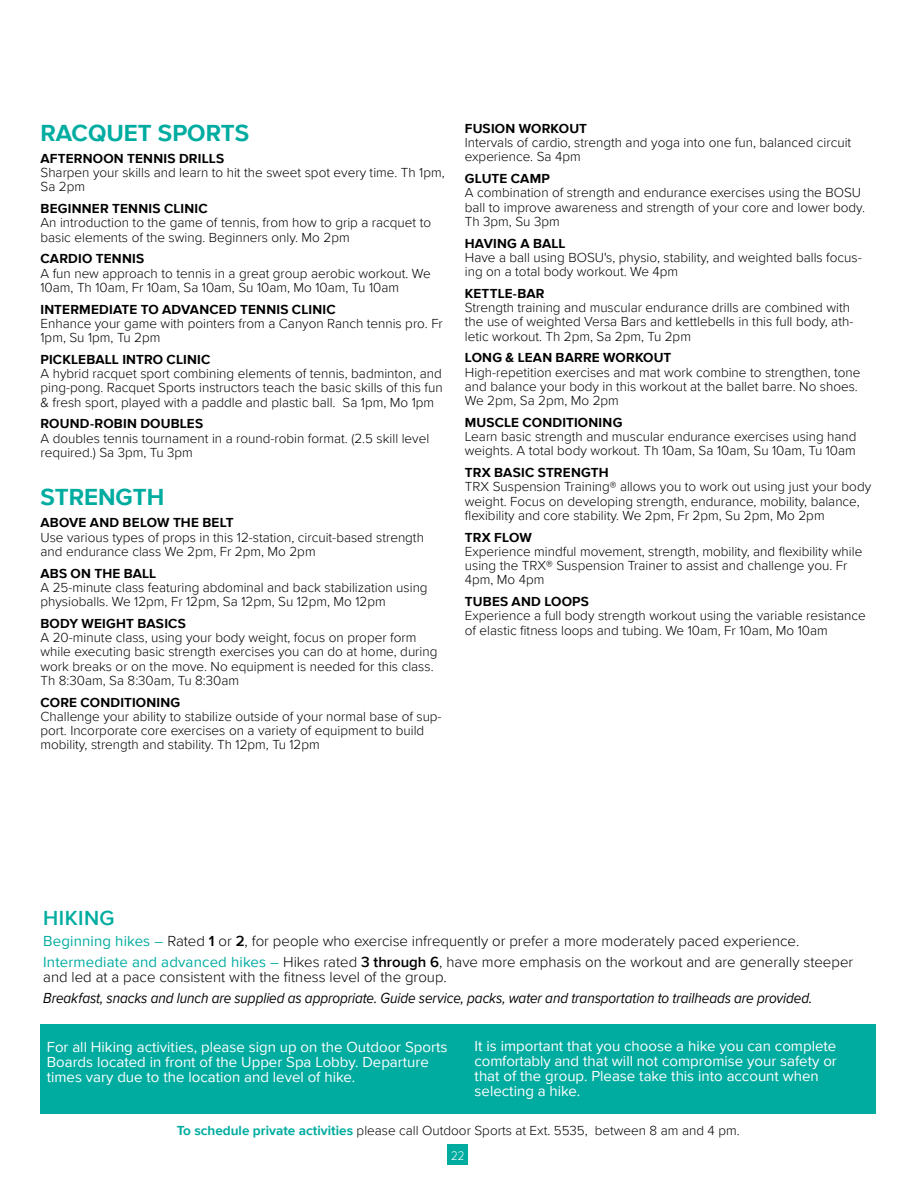
<style>
.page{position:relative;width:918px;height:1188px;background:#fff}
.page>*{position:absolute;margin:0;border:0;box-sizing:border-box;transform-origin:0 0}
.t1{font:700 24px "Proxima Nova";color:#00aca0}
.t2{font:600 21px "Proxima Nova";letter-spacing:.02em;color:#00aca0}
.t3{font:15px/15px "Proxima Nova";color:#fff}
.t4{font:300 15px/21px "Proxima Nova";color:#000}
.t5{font:italic 15px "Proxima Nova";letter-spacing:-.005em;color:#000;scale:.9 1}
.t6{font:300 13.5px/14.2px "Proxima Nova";color:#000}
.t7{font:700 13.5px "Proxima Nova";letter-spacing:.015em;color:#000}
.t8{font:300 12.75px "Proxima Nova";color:#fff;scale:.9 1}
.s1{font-weight:400;color:#00aca0}
.s2{font-weight:600}
.s3{font-weight:700;color:#00aca0}
</style>
<div class="page">
<div style="left:40px;top:1024px;width:836px;height:90px;background:#00aca0"></div>
<div style="left:447px;top:1145px;width:21px;height:20px;background:#00aca0"></div>
<h1 class="t1" style="left:40px;top:115px;width:210px">RACQUET SPORTS</h1>
<p class="t7" style="left:40px;top:148px;width:185px">AFTERNOON TENNIS DRILLS</p>
<p class="t6" style="left:40px;top:165px;width:406px">Sharpen your skills and learn to hit the sweet spot every time. Th 1pm,<br>Sa 2pm</p>
<p class="t7" style="left:40px;top:198px;width:169px">BEGINNER TENNIS CLINIC</p>
<p class="t6" style="left:40px;top:215px;width:392px">An introduction to the game of tennis, from how to grip a racquet to basic elements of the swing. Beginners only. Mo 2pm</p>
<p class="t7" style="left:40px;top:249px;width:105px">CARDIO TENNIS</p>
<p class="t6" style="left:40px;top:265px;width:392px">A fun new approach to tennis in a great group aerobic workout. We<br>10am, Th 10am, Fr 10am, Sa 10am, Su 10am, Mo 10am, Tu 10am</p>
<p class="t7" style="left:40px;top:299px;width:297px">INTERMEDIATE TO ADVANCED TENNIS CLINIC</p>
<p class="t6" style="left:40px;top:316px;width:404px">Enhance your game with pointers from a Canyon Ranch tennis pro. Fr<br>1pm, Su 1pm, Tu 2pm</p>
<p class="t7" style="left:40px;top:349px;width:171px">PICKLEBALL INTRO CLINIC</p>
<p class="t6" style="left:40px;top:366px;width:404px;text-align:justify">A hybrid racquet sport combining elements of tennis, badminton, and ping-pong. Racquet Sports instructors teach the basic skills of this fun &amp; fresh sport, played with a paddle and plastic ball. Sa 1pm, Mo 1pm</p>
<p class="t7" style="left:40px;top:414px;width:164px">ROUND-ROBIN DOUBLES</p>
<p class="t6" style="left:40px;top:430px;width:390px">A doubles tennis tournament in a round-robin format. (2.5 skill level required.) Sa 3pm, Tu 3pm</p>
<h1 class="t1" style="left:40px;top:480px;width:125px">STRENGTH</h1>
<p class="t7" style="left:40px;top:513px;width:195px">ABOVE AND BELOW THE BELT</p>
<p class="t6" style="left:40px;top:529px;width:385px">Use various types of props in this 12-station, circuit-based strength and endurance class We 2pm, Fr 2pm, Mo 2pm</p>
<p class="t7" style="left:40px;top:563px;width:117px">ABS ON THE BALL</p>
<p class="t6" style="left:40px;top:580px;width:389px">A 25-minute class featuring abdominal and back stabilization using physioballs. We 12pm, Fr 12pm, Sa 12pm, Su 12pm, Mo 12pm</p>
<p class="t7" style="left:40px;top:613px;width:147px">BODY WEIGHT BASICS</p>
<p class="t6" style="left:40px;top:630px;width:398px">A 20-minute class, using your body weight, focus on proper form while executing basic strength exercises you can do at home, during work breaks or on the move. No equipment is needed for this class.<br>Th 8:30am, Sa 8:30am, Tu 8:30am</p>
<p class="t7" style="left:40px;top:692px;width:141px">CORE CONDITIONING</p>
<p class="t6" style="left:40px;top:709px;width:403px">Challenge your ability to stabilize outside of your normal base of sup&shy;port. Incorporate core exercises on a variety of equipment to build mobility, strength and stability. Th 12pm, Tu 12pm</p>
<p class="t7" style="left:465px;top:118px;width:124px">FUSION WORKOUT</p>
<p class="t6" style="left:465px;top:135px;width:388px">Intervals of cardio, strength and yoga into one fun, balanced circuit experience. Sa 4pm</p>
<p class="t7" style="left:465px;top:168px;width:87px">GLUTE CAMP</p>
<p class="t6" style="left:465px;top:185px;width:402px">A combination of strength and endurance exercises using the BOSU ball to improve awareness and strength of your core and lower body.<br>Th 3pm, Su 3pm</p>
<p class="t7" style="left:465px;top:233px;width:102px">HAVING A BALL</p>
<p class="t6" style="left:465px;top:250px;width:398px">Have a ball using BOSU's, physio, stability, and weighted balls focus&shy;ing on a total body workout. We 4pm</p>
<p class="t7" style="left:465px;top:283px;width:81px">KETTLE-BAR</p>
<p class="t6" style="left:465px;top:300px;width:390px">Strength training and muscular endurance drills are combined with the use of weighted Versa Bars and kettlebells in this full body, ath&shy;letic workout. Th 2pm, Sa 2pm, Tu 2pm</p>
<p class="t7" style="left:465px;top:348px;width:208px">LONG &amp; LEAN BARRE WORKOUT</p>
<p class="t6" style="left:465px;top:364px;width:397px">High-repetition exercises and mat work combine to strengthen, tone and balance your body in this workout at the ballet barre. No shoes.<br>We 2pm, Sa 2pm, Mo 2pm</p>
<p class="t7" style="left:465px;top:412px;width:159px">MUSCLE CONDITIONING</p>
<p class="t6" style="left:465px;top:429px;width:393px">Learn basic strength and muscular endurance exercises using hand weights. A total body workout. Th 10am, Sa 10am, Su 10am, Tu 10am</p>
<p class="t7" style="left:465px;top:463px;width:145px">TRX BASIC STRENGTH</p>
<p class="t6" style="left:465px;top:479px;width:408px">TRX Suspension Training® allows you to work out using just your body weight. Focus on developing strength, endurance, mobility, balance, flexibility and core stability. We 2pm, Fr 2pm, Su 2pm, Mo 2pm</p>
<p class="t7" style="left:465px;top:527px;width:68px">TRX FLOW</p>
<p class="t6" style="left:465px;top:544px;width:399px">Experience mindful movement, strength, mobility, and flexibility while using the TRX® Suspension Trainer to assist and challenge you. Fr<br>4pm, Mo 4pm</p>
<p class="t7" style="left:465px;top:592px;width:126px">TUBES AND LOOPS</p>
<p class="t6" style="left:465px;top:608px;width:402px">Experience a full body strength workout using the variable resistance of elastic fitness loops and tubing. We 10am, Fr 10am, Mo 10am</p>
<h2 class="t2" style="left:43px;top:903px;width:73px">HIKING</h2>
<p class="t4" style="left:43px;top:930px;width:812px"><span class="s1">Beginning hikes –</span> Rated <span class="s2">1</span> or <span class="s2">2</span>, for people who exercise infrequently or prefer a more moderately paced experience.<br><span class="s1">Intermediate and advanced hikes –</span> Hikes rated <span class="s2">3 through 6</span>, have more emphasis on the workout and are generally steeper</p>
<p class="t4" style="left:43px;top:966px;width:405px">and led at a pace consistent with the fitness level of the group.</p>
<p class="t5" style="left:43px;top:987px;width:856px">Breakfast, snacks and lunch are supplied as appropriate. Guide service, packs, water and transportation to trailheads are provided.</p>
<p class="t3" style="left:47px;top:1039px;width:402px">For all Hiking activities, please sign up on the Outdoor Sports<br>Boards located in front of the Upper Spa Lobby. Departure times vary due to the location and level of hike.</p>
<p class="t3" style="left:475px;top:1038px;width:364px">It is important that you choose a hike you can complete comfortably and that will not compromise your safety or that of the group. Please take this into account when selecting a hike.</p>
<p class="t6" style="left:177px;top:1123px;width:564px"><span class="s3">To schedule private activities</span> please call Outdoor Sports at Ext. 5535, between 8 am and 4 pm.</p>
<p class="t8" style="left:451px;top:1146px;width:16px">22</p>
</div>
